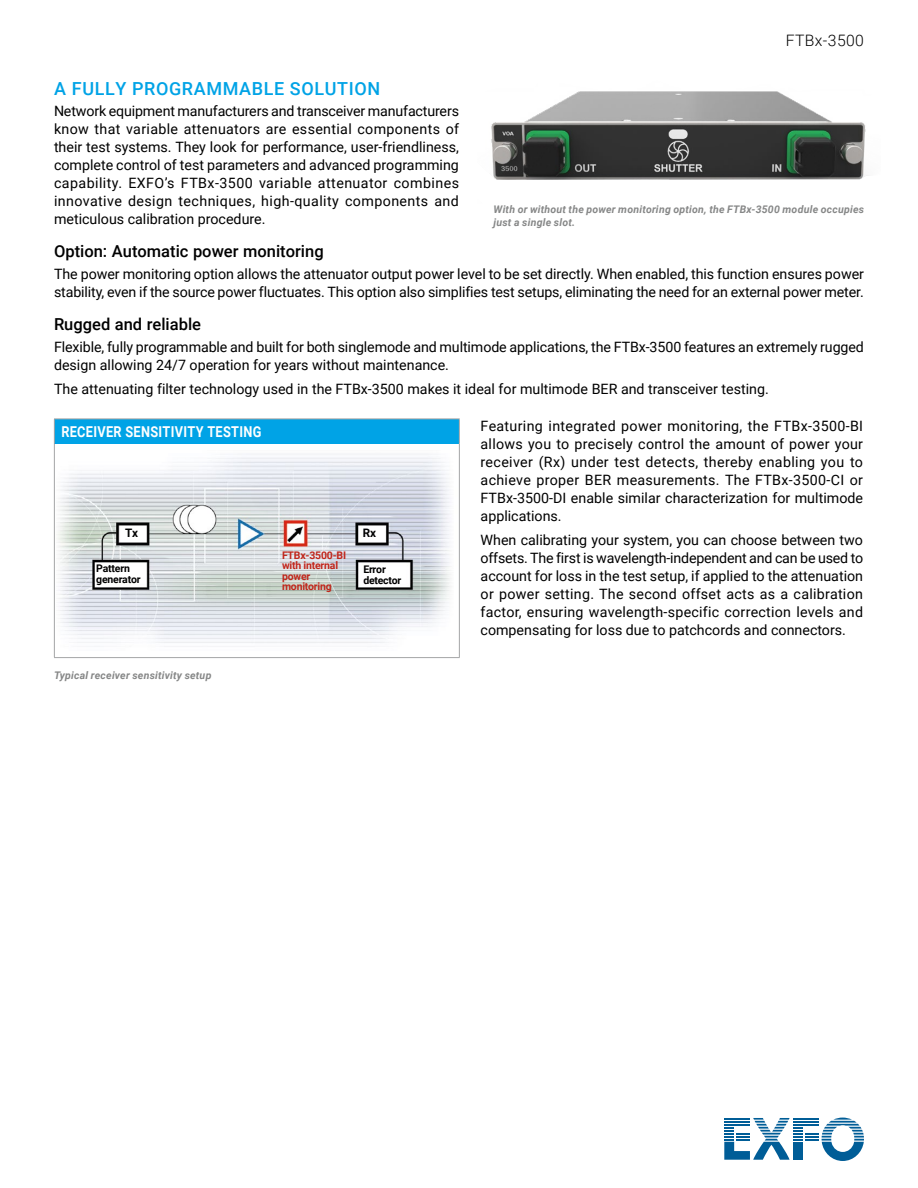
<style>
.page{position:relative;width:918px;height:1188px;background:#fff}
.page>*{position:absolute;margin:0;border:0;box-sizing:border-box;transform-origin:0 0}
.Titre{font:500 18px "Roboto";letter-spacing:.035em;color:#00a3e6}
.Sous-titre_1{font:500 16.5px "Roboto";color:#000}
.t1{font:300 15.75px "Roboto";letter-spacing:.025em;color:#000}
.Tableau_titre{font:700 15px "Roboto";letter-spacing:.025em;color:#fff;scale:.85 1}
.Texte{font:14.25px/18px "Roboto";letter-spacing:-.005em;color:#000;text-align:justify}
.Tableau_texte{font:700 11.7px "Roboto";color:#000}
.Légende_photo{font:italic 700 10.5px/13.5px "Roboto";letter-spacing:.02em;color:#868787}
.Tableau_texte-2{font:700 10.5px/10.5px "Roboto";letter-spacing:-.02em;color:#c1261b}
.Tableau_texte-3{font:700 10.5px/10.5px "Roboto";letter-spacing:-.02em;color:#000}
</style>
<div class="page">
<svg style="left:724px;top:1118px;width:140px;height:43px"></svg>
<hr style="left:724px;top:1124px;width:26px;height:2px;background:#005d97">
<img style="left:491px;top:91px;width:378px;height:89px">
<div style="left:54px;top:419px;width:405px;height:25px;background:#00a3e6"></div>
<hr style="left:54px;top:418px;width:406px;height:1px;background:#a5a6a7">
<svg style="left:54px;top:419px;width:1px;height:25px"></svg>
<svg style="left:459px;top:419px;width:1px;height:25px"></svg>
<hr style="left:54px;top:444px;width:1px;height:213px;background:#a5a6a7">
<hr style="left:54px;top:657px;width:406px;height:1px;background:#a5a6a7">
<hr style="left:459px;top:444px;width:1px;height:213px;background:#a5a6a7">
<img style="left:57px;top:454px;width:394px;height:189px">
<p class="t1" style="left:786px;top:30px;width:80px">FTBx-3500</p>
<p class="Titre" style="left:54px;top:75px;width:327px">A FULLY PROGRAMMABLE SOLUTION</p>
<p class="Texte" style="left:54px;top:101px;width:407px">Network equipment manufacturers and transceiver manufacturers know that variable attenuators are essential components of their test systems. They look for performance, user-friendliness, complete control of test parameters and advanced programming capability. EXFO’s FTBx-3500 variable attenuator combines innovative design techniques, high-quality components and meticulous calibration procedure.</p>
<p class="Sous-titre_1" style="left:54px;top:240px;width:271px">Option: Automatic power monitoring</p>
<p class="Texte" style="left:54px;top:264px;width:812px">The power monitoring option allows the attenuator output power level to be set directly. When enabled, this function ensures power stability, even if the source power fluctuates. This option also simplifies test setups, eliminating the need for an external power meter.</p>
<p class="Sous-titre_1" style="left:54px;top:313px;width:149px">Rugged and reliable</p>
<p class="Texte" style="left:54px;top:337px;width:811px">Flexible, fully programmable and built for both singlemode and multimode applications, the FTBx-3500 features an extremely rugged design allowing 24/7 operation for years without maintenance.</p>
<p class="Texte" style="left:54px;top:380px;width:716px">The attenuating filter technology used in the FTBx-3500 makes it ideal for multimode BER and transceiver testing.</p>
<p class="Texte" style="left:481px;top:416px;width:384px">Featuring integrated power monitoring, the FTBx-3500-BI allows you to precisely control the amount of power your receiver (Rx) under test detects, thereby enabling you to achieve proper BER measurements. The FTBx-3500-CI or FTBx-3500-DI enable similar characterization for multimode applications.</p>
<p class="Texte" style="left:481px;top:531px;width:384px">When calibrating your system, you can choose between two offsets. The first is wavelength-independent and can be used to account for loss in the test setup, if applied to the attenuation or power setting. The second offset acts as a calibration factor, ensuring wavelength-specific correction levels and compensating for loss due to patchcords and connectors.</p>
<p class="Légende_photo" style="left:494px;top:202px;width:372px">With or without the power monitoring option, the FTBx‑3500 module occupies just a single slot.</p>
<p class="Tableau_titre" style="left:61px;top:421px;width:237px">RECEIVER SENSITIVITY TESTING</p>
<p class="Tableau_texte" style="left:125px;top:525px;width:14px">Tx</p>
<p class="Tableau_texte" style="left:363px;top:525px;width:15px">Rx</p>
<p class="Tableau_texte-2" style="left:282px;top:549px;width:66px">FTBx-3500-BI with internal power monitoring</p>
<p class="Tableau_texte-3" style="left:96px;top:563px;width:46px">Pattern generator</p>
<p class="Tableau_texte-3" style="left:363px;top:564px;width:40px">Error detector</p>
<p class="Légende_photo" style="left:54px;top:668px;width:159px">Typical receiver sensitivity setup</p>
</div>
